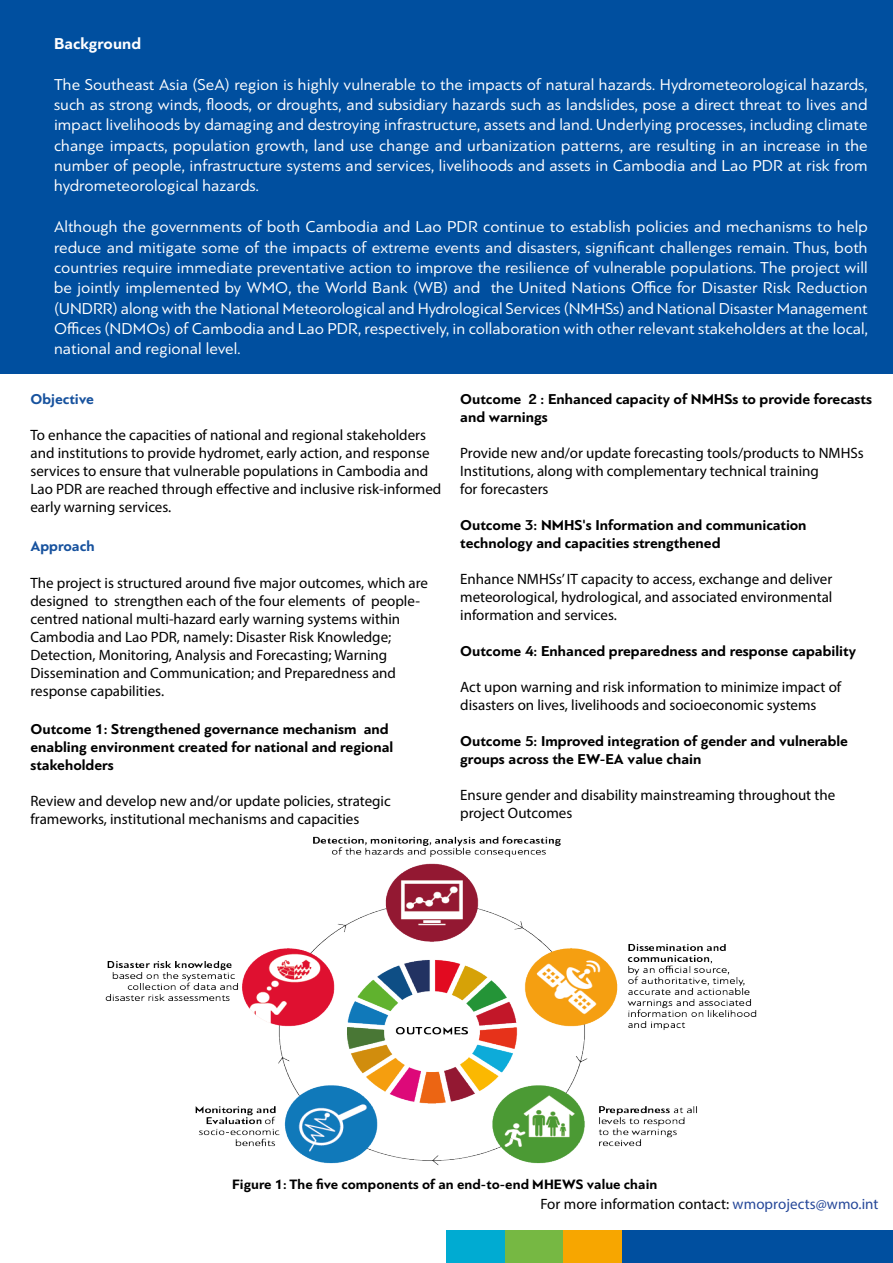
<style>
.page{position:relative;width:893px;height:1263px;background:#fff}
.page>*{position:absolute;margin:0;border:0;box-sizing:border-box;transform-origin:0 0}
.t1{font:16.5px/20.4px "PF Bague Sans Pro";letter-spacing:.005em;color:#fff;text-align:justify}
.t2{font:700 16.5px "PF Bague Sans Pro";letter-spacing:.005em;color:#fff}
.t3{font:15px/18px "Myriad Pro";color:#000}
.t4{font:700 15px/18px "PF Bague Sans Pro";color:#000}
.t5{font:700 15px "PF Bague Sans Pro";color:#17529e}
.t6{font:700 14.25px "PF Bague Sans Pro";letter-spacing:.005em;color:#000}
.s1{color:#264899}
</style>
<div class="page">
<div style="left:0;top:0;width:893px;height:373px;background:#004f9f"></div>
<div style="left:622px;top:1231px;width:271px;height:32px;background:#004f9f"></div>
<div style="left:563px;top:1231px;width:59px;height:32px;background:#f7a600"></div>
<div style="left:505px;top:1231px;width:58px;height:32px;background:#76b843"></div>
<div style="left:446px;top:1231px;width:59px;height:32px;background:#00abd2"></div>
<img style="left:105px;top:837px;width:652px;height:329px">
<p class="t2" style="left:54px;top:33px;width:89px">Background</p>
<p class="t1" style="left:54px;top:74px;width:815px">The Southeast Asia (SeA) region is highly vulnerable to the impacts of natural hazards. Hydrometeorological hazards, such as strong winds, floods, or droughts, and subsidiary hazards such as landslides, pose a direct threat to lives and impact livelihoods by damaging and destroying infrastructure, assets and land. Underlying processes, including climate change impacts, population growth, land use change and urbanization patterns, are resulting in an increase in the number of people, infrastructure systems and services, livelihoods and assets in Cambodia and Lao PDR at risk from hydrometeorological hazards.</p>
<p class="t1" style="left:54px;top:217px;width:815px">Although the governments of both Cambodia and Lao PDR continue to establish policies and mechanisms to help reduce and mitigate some of the impacts of extreme events and disasters, significant challenges remain. Thus, both countries require immediate preventative action to improve the resilience of vulnerable populations. The project will be jointly implemented by WMO, the World Bank (WB) and the United Nations Office for Disaster Risk Reduction (UNDRR) along with the National Meteorological and Hydrological Services (NMHSs) and National Disaster Management Offices (NDMOs) of Cambodia and Lao PDR, respectively, in collaboration with other relevant stakeholders at the local, national and regional level.</p>
<p class="t5" style="left:30px;top:390px;width:65px">Objective</p>
<p class="t3" style="left:30px;top:425px;width:412px">To enhance the capacities of national and regional stakeholders and institutions to provide hydromet, early action, and response services to ensure that vulnerable populations in Cambodia and Lao PDR are reached through effective and inclusive risk-informed early warning services.</p>
<p class="t5" style="left:30px;top:537px;width:66px">Approach</p>
<p class="t3" style="left:30px;top:574px;width:399px">The project is structured around five major outcomes, which are designed to strengthen each of the four elements of people&shy;centred national multi-hazard early warning systems within Cambodia and Lao PDR, namely: Disaster Risk Knowledge; Detection, Monitoring, Analysis and Forecasting; Warning Dissemination and Communication; and Preparedness and response capabilities.</p>
<p class="t4" style="left:30px;top:720px;width:364px">Outcome 1: Strengthened governance mechanism and enabling environment created for national and regional stakeholders</p>
<p class="t3" style="left:30px;top:791px;width:362px">Review and develop new and/or update policies, strategic frameworks, institutional mechanisms and capacities</p>
<p class="t4" style="left:460px;top:390px;width:413px">Outcome 2 : Enhanced capacity of NMHSs to provide forecasts and warnings</p>
<p class="t3" style="left:460px;top:443px;width:405px">Provide new and/or update forecasting tools/products to NMHSs<br>Institutions, along with complementary technical training<br>for forecasters</p>
<p class="t4" style="left:460px;top:516px;width:348px">Outcome 3: NMHS's Information and communication technology and capacities strengthened</p>
<p class="t3" style="left:460px;top:569px;width:374px;text-align:justify">Enhance NMHSs’ IT capacity to access, exchange and deliver meteorological, hydrological, and associated environmental information and services.</p>
<p class="t4" style="left:460px;top:642px;width:397px">Outcome 4: Enhanced preparedness and response capability</p>
<p class="t3" style="left:460px;top:677px;width:383px">Act upon warning and risk information to minimize impact of disasters on lives, livelihoods and socioeconomic systems</p>
<p class="t4" style="left:460px;top:732px;width:389px">Outcome 5: Improved integration of gender and vulnerable groups across the EW-EA value chain</p>
<p class="t3" style="left:460px;top:785px;width:377px">Ensure gender and disability mainstreaming throughout the project Outcomes</p>
<p class="t6" style="left:232px;top:1175px;width:427px">Figure 1: The five components of an end-to-end MHEWS value chain</p>
<p class="t3" style="left:540px;top:1195px;width:340px">For more information contact: <span class="s1">wmoprojects@wmo.int</span></p>
</div>
